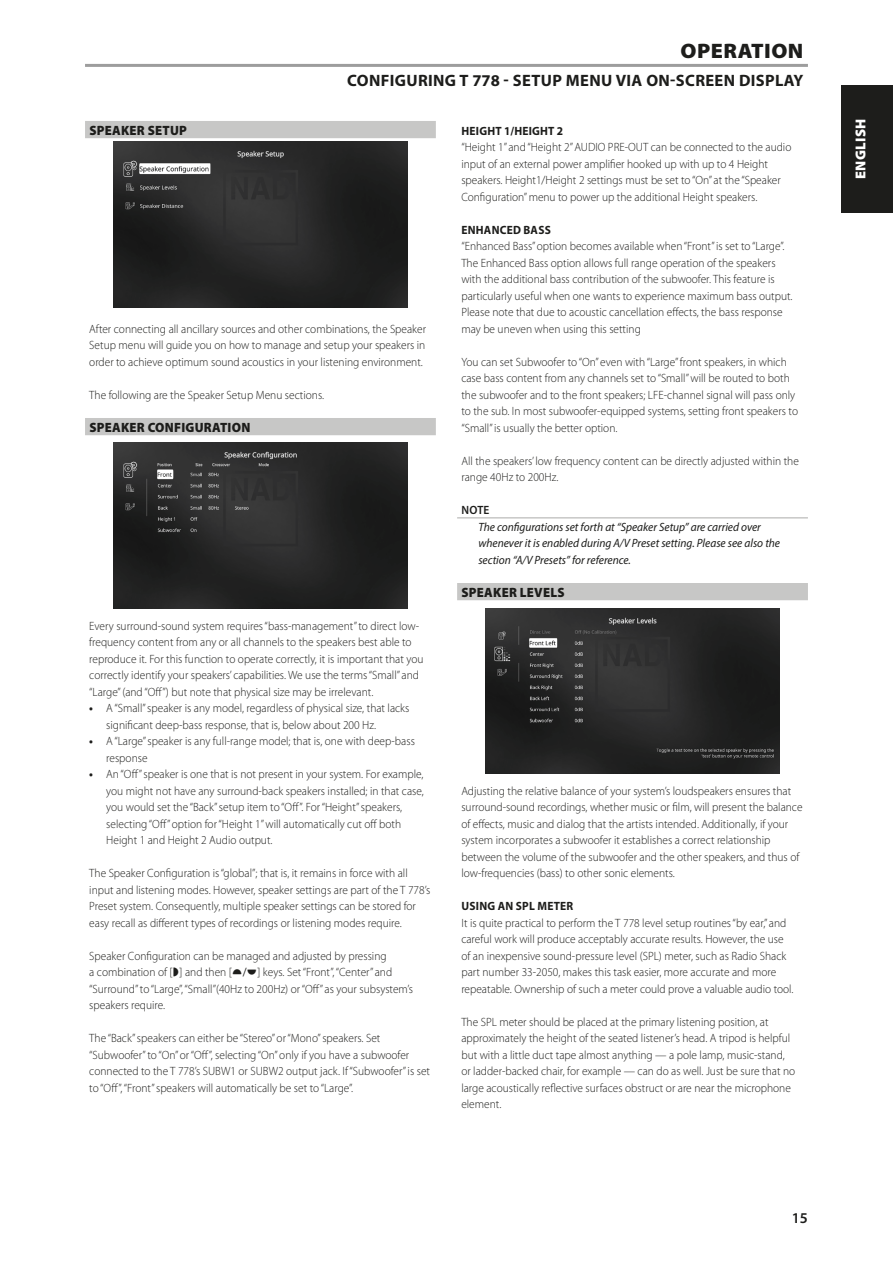
<style>
.page{position:relative;width:893px;height:1263px;background:#fff}
.page>*{position:absolute;margin:0;border:0;box-sizing:border-box;transform-origin:0 0}
.Body_copy_-_header{font:900 21px "Myriad Pro";letter-spacing:.02em;color:#1d1d1b;scale:1.05 1}
.Body_copy_-_header-2{font:700 16.5px "Myriad Pro";letter-spacing:.02em;color:#1d1d1b}
.t1{font:600 15px "Myriad Pro";color:#1d1d1b}
.t2{font:900 14.4px "Myriad Pro";letter-spacing:.02em;color:#fff}
.Body_copy_-_sub-sect{font:900 13.5px "Myriad Pro";letter-spacing:.02em;color:#1d1d1b;scale:.95 1}
.Body_copy_-_normal{font:300 12px/16.5px "Myriad Pro";color:#1d1d1b;scale:.95 1}
.Body_copy_-_indent_1{font:300 12px/16.5px "Myriad Pro";color:#1d1d1b;scale:.95 1}
.Body_copy_-_note{font:italic 12px/16.5px "Myriad Pro";color:#1d1d1b;scale:.95 1}
.Body_copy_-_sub-sect-2{font:700 12px "Myriad Pro";letter-spacing:.02em;color:#1d1d1b;scale:.95 1}
.Body_copy_-_note_hea{font:600 12px "Myriad Pro";color:#1d1d1b;scale:.95 1}
.s1{font-weight:700}
</style>
<div class="page">
<div style="left:842px;top:85px;width:51px;height:128px;background:#1d1d1b"></div>
<div style="left:85px;top:121px;width:351px;height:17px;background:#c7c7c6"></div>
<div style="left:85px;top:418px;width:351px;height:17px;background:#c7c7c6"></div>
<hr style="left:457px;top:517px;width:351px;height:2px;background:#c7c7c6">
<div style="left:457px;top:583px;width:351px;height:17px;background:#c7c7c6"></div>
<hr style="left:85px;top:64px;width:723px;height:3px;background:#9d9d9d">
<img style="left:113px;top:141px;width:295px;height:166px">
<img style="left:113px;top:442px;width:295px;height:166px">
<img style="left:485px;top:608px;width:295px;height:166px">
<p class="Body_copy_-_header" style="left:681px;top:37px;width:118px">OPERATION</p>
<p class="Body_copy_-_header-2" style="left:347px;top:70px;width:458px">CONFIGURING T 778 - SETUP MENU VIA ON-SCREEN DISPLAY</p>
<p class="Body_copy_-_sub-sect" style="left:89px;top:121px;width:104px">SPEAKER SETUP</p>
<p class="Body_copy_-_normal" style="left:89px;top:320px;width:356px;text-align:justify">After connecting all ancillary sources and other combinations, the Speaker Setup menu will guide you on how to manage and setup your speakers in order to achieve optimum sound acoustics in your listening environment.</p>
<p class="Body_copy_-_normal" style="left:89px;top:386px;width:249px">The following are the Speaker Setup Menu sections.</p>
<p class="Body_copy_-_sub-sect" style="left:89px;top:418px;width:171px">SPEAKER CONFIGURATION</p>
<p class="Body_copy_-_normal" style="left:89px;top:617px;width:353px">Every surround-sound system requires “bass-management” to direct low&shy;frequency content from any or all channels to the speakers best able to reproduce it. For this function to operate correctly, it is important that you correctly identify your speakers’ capabilities. We use the terms “Small” and “Large” (and “Off”) but note that physical size may be irrelevant.</p>
<p class="Body_copy_-_indent_1" style="left:106px;top:700px;width:321px;text-indent:-17px"><span class="s1">•</span> A “Small” speaker is any model, regardless of physical size, that lacks significant deep-bass response, that is, below about 200 Hz.</p>
<p class="Body_copy_-_indent_1" style="left:106px;top:733px;width:326px;text-indent:-17px"><span class="s1">•</span> A “Large” speaker is any full-range model; that is, one with deep-bass response</p>
<p class="Body_copy_-_indent_1" style="left:106px;top:766px;width:336px;text-indent:-17px"><span class="s1">•</span> An “Off” speaker is one that is not present in your system. For example, you might not have any surround-back speakers installed; in that case, you would set the “Back” setup item to “Off”. For “Height” speakers, selecting “Off” option for “Height 1” will automatically cut off both Height 1 and Height 2 Audio output.</p>
<p class="Body_copy_-_normal" style="left:89px;top:865px;width:360px">The Speaker Configuration is “global”; that is, it remains in force with all input and listening modes. However, speaker settings are part of the T 778’s Preset system. Consequently, multiple speaker settings can be stored for easy recall as different types of recordings or listening modes require.</p>
<p class="Body_copy_-_normal" style="left:89px;top:947px;width:314px">Speaker Configuration can be managed and adjusted by pressing a combination of [ ] and then [</p>
<p class="Body_copy_-_normal" style="left:89px;top:964px;width:342px;text-indent:168px">] keys. Set “Front”, “Center” and “Surround” to “Large”, “Small”(40Hz to 200Hz) or “Off” as your subsystem’s speakers require.</p>
<p class="Body_copy_-_normal" style="left:89px;top:1030px;width:360px">The “Back” speakers can either be “Stereo” or “Mono” speakers. Set “Subwoofer” to “On” or “Off”, selecting “On” only if you have a subwoofer connected to the T 778’s SUBW1 or SUBW2 output jack. If “Subwoofer” is set to “Off”, “Front” speakers will automatically be set to “Large”.</p>
<p class="Body_copy_-_sub-sect-2" style="left:461px;top:123px;width:109px">HEIGHT 1/HEIGHT 2</p>
<p class="Body_copy_-_normal" style="left:461px;top:139px;width:349px">“Height 1” and “Height 2” AUDIO PRE-OUT can be connected to the audio input of an external power amplifier hooked up with up to 4 Height speakers. Height1/Height 2 settings must be set to “On” at the “Speaker Configuration” menu to power up the additional Height speakers.</p>
<p class="Body_copy_-_sub-sect-2" style="left:461px;top:222px;width:96px">ENHANCED BASS</p>
<p class="Body_copy_-_normal" style="left:461px;top:238px;width:350px">“Enhanced Bass” option becomes available when “Front” is set to “Large”.<br>The Enhanced Bass option allows full range operation of the speakers with the additional bass contribution of the subwoofer. This feature is particularly useful when one wants to experience maximum bass output.<br>Please note that due to acoustic cancellation effects, the bass response may be uneven when using this setting</p>
<p class="Body_copy_-_normal" style="left:461px;top:353px;width:356px">You can set Subwoofer to “On” even with “Large” front speakers, in which case bass content from any channels set to “Small” will be routed to both the subwoofer and to the front speakers; LFE-channel signal will pass only to the sub. In most subwoofer-equipped systems, setting front speakers to “Small” is usually the better option.</p>
<p class="Body_copy_-_normal" style="left:461px;top:452px;width:357px">All the speakers’ low frequency content can be directly adjusted within the range 40Hz to 200Hz.</p>
<p class="Body_copy_-_note_hea" style="left:461px;top:502px;width:31px">NOTE</p>
<p class="Body_copy_-_note" style="left:478px;top:518px;width:319px">The configurations set forth at “Speaker Setup” are carried over whenever it is enabled during A/V Preset setting. Please see also the section “A/V Presets” for reference.</p>
<p class="Body_copy_-_sub-sect" style="left:461px;top:583px;width:110px">SPEAKER LEVELS</p>
<p class="Body_copy_-_normal" style="left:461px;top:782px;width:361px">Adjusting the relative balance of your system’s loudspeakers ensures that surround-sound recordings, whether music or film, will present the balance of effects, music and dialog that the artists intended. Additionally, if your system incorporates a subwoofer it establishes a correct relationship between the volume of the subwoofer and the other speakers, and thus of low-frequencies (bass) to other sonic elements.</p>
<p class="Body_copy_-_sub-sect-2" style="left:461px;top:898px;width:119px">USING AN SPL METER</p>
<p class="Body_copy_-_normal" style="left:461px;top:914px;width:351px">It is quite practical to perform the T 778 level setup routines “by ear,” and careful work will produce acceptably accurate results. However, the use of an inexpensive sound-pressure level (SPL) meter, such as Radio Shack part number 33-2050, makes this task easier, more accurate and more repeatable. Ownership of such a meter could prove a valuable audio tool.</p>
<p class="Body_copy_-_normal" style="left:461px;top:1013px;width:353px">The SPL meter should be placed at the primary listening position, at approximately the height of the seated listener’s head. A tripod is helpful but with a little duct tape almost anything — a pole lamp, music-stand, or ladder-backed chair, for example — can do as well. Just be sure that no large acoustically reflective surfaces obstruct or are near the microphone element.</p>
<p class="t1" style="left:792px;top:1208px;width:18px">15</p>
<p class="t2" style="left:851px;top:179px;width:62px;rotate:-90deg">ENGLISH</p>
</div>
